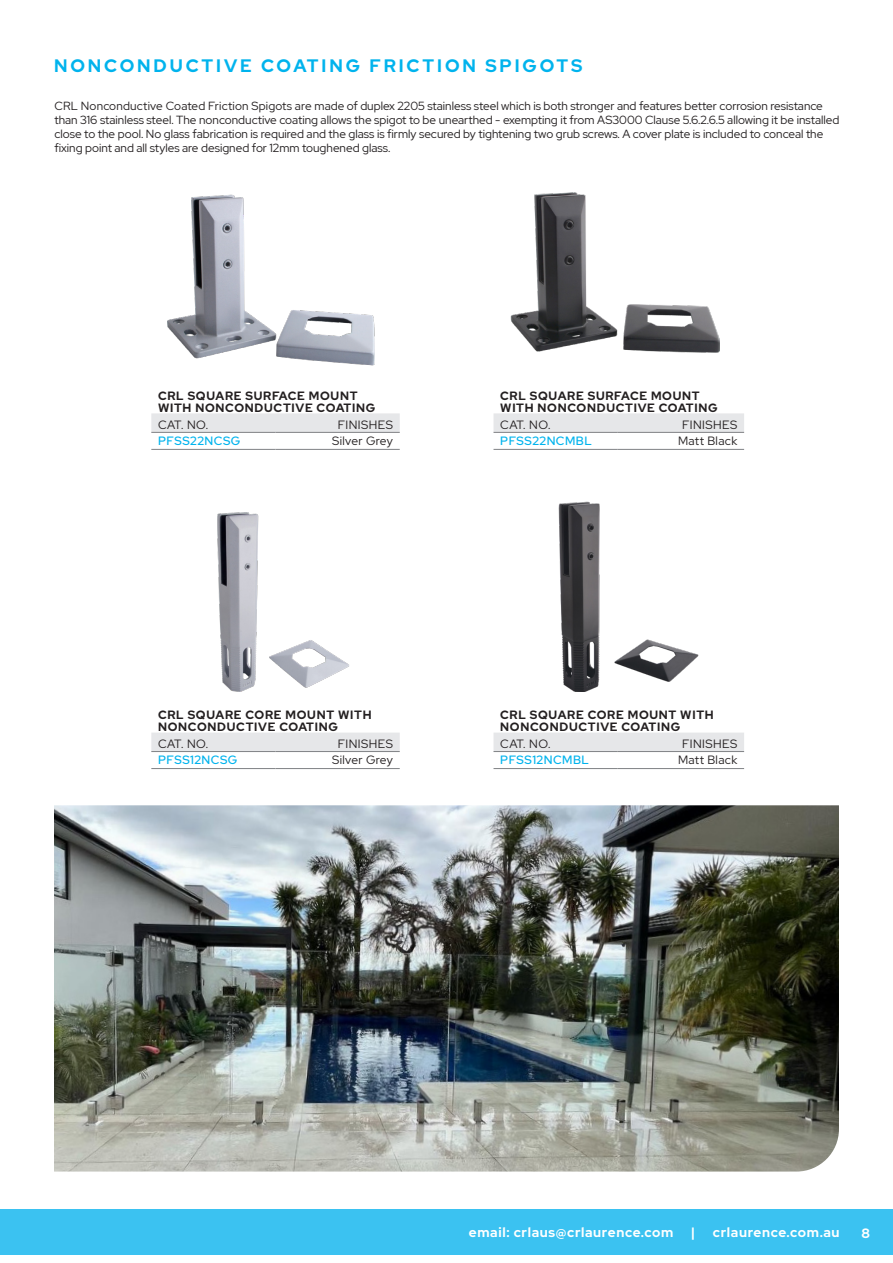
<style>
.page{position:relative;width:893px;height:1263px;background:#fff}
.page>*{position:absolute;margin:0;border:0;box-sizing:border-box;transform-origin:0 0}
.Subheader{font:700 18px "Red Hat Display";letter-spacing:.16em;color:#00b3ed}
.t1{font:700 13.5px "Red Hat Display";letter-spacing:.05em;color:#fff}
.POM_chart_topper__Rright__2018{font:700 12px/12px "Red Hat Display";letter-spacing:.06em;color:#231f20}
.POM_chart_header__left__2018{font:12px "Red Hat Display";letter-spacing:.04em;color:#231f20}
.POM_chart_cat__no___left__2018{font:500 12px "Red Hat Display";letter-spacing:.04em;color:#00b3ed}
.POM_chart_text__left__2018{font:12px "Red Hat Display";letter-spacing:.03em;color:#231f20}
.POM_chart_text__left__2018-2{font:11.7px/14.1px "Red Hat Display";color:#231f20}
</style>
<div class="page">
<div style="left:0;top:1209px;width:893px;height:45px;background:#3bc2f1"></div>
<img style="left:54px;top:805px;width:785px;height:366px">
<img style="left:167px;top:194px;width:208px;height:172px">
<img style="left:511px;top:193px;width:208px;height:160px">
<img style="left:558px;top:501px;width:140px;height:191px">
<img style="left:217px;top:512px;width:133px;height:180px">
<svg style="left:151px;top:413px;width:249px;height:19px;background:#e5e6e8"></svg>
<hr style="left:151px;top:432px;width:125px;height:1px;background:#808285">
<hr style="left:276px;top:432px;width:124px;height:1px;background:#808285">
<hr style="left:151px;top:449px;width:125px;height:1px;background:#808285">
<hr style="left:276px;top:449px;width:124px;height:1px;background:#808285">
<svg style="left:493px;top:413px;width:251px;height:19px;background:#e5e6e8"></svg>
<hr style="left:493px;top:432px;width:125px;height:1px;background:#808285">
<hr style="left:618px;top:432px;width:126px;height:1px;background:#808285">
<hr style="left:493px;top:449px;width:125px;height:1px;background:#808285">
<hr style="left:618px;top:449px;width:126px;height:1px;background:#808285">
<div style="left:151px;top:732px;width:249px;height:19px;background:#e6e7e9"></div>
<hr style="left:151px;top:751px;width:125px;height:1px;background:#808285">
<hr style="left:276px;top:751px;width:124px;height:1px;background:#808285">
<hr style="left:151px;top:768px;width:125px;height:1px;background:#808285">
<hr style="left:276px;top:768px;width:124px;height:1px;background:#808285">
<div style="left:493px;top:732px;width:251px;height:19px;background:#e6e7e9"></div>
<hr style="left:493px;top:751px;width:125px;height:1px;background:#808285">
<hr style="left:618px;top:751px;width:126px;height:1px;background:#808285">
<hr style="left:493px;top:768px;width:125px;height:1px;background:#808285">
<hr style="left:618px;top:768px;width:126px;height:1px;background:#808285">
<p class="Subheader" style="left:54px;top:54px;width:530px">NONCONDUCTIVE COATING FRICTION SPIGOTS</p>
<p class="POM_chart_text__left__2018-2" style="left:54px;top:99px;width:786px">CRL Nonconductive Coated Friction Spigots are made of duplex 2205 stainless steel which is both stronger and features better corrosion resistance than 316 stainless steel. The nonconductive coating allows the spigot to be unearthed - exempting it from AS3000 Clause 5.6.2.6.5 allowing it be installed close to the pool. No glass fabrication is required and the glass is firmly secured by tightening two grub screws. A cover plate is included to conceal the fixing point and all styles are designed for 12mm toughened glass.</p>
<p class="POM_chart_topper__Rright__2018" style="left:158px;top:390px;width:219px">CRL SQUARE SURFACE MOUNT<br>WITH NONCONDUCTIVE COATING</p>
<p class="POM_chart_header__left__2018" style="left:158px;top:417px;width:52px">CAT. NO.</p>
<p class="POM_chart_header__left__2018" style="left:338px;top:417px;width:57px">FINISHES</p>
<p class="POM_chart_cat__no___left__2018" style="left:158px;top:433px;width:84px">PFSS22NCSG</p>
<p class="POM_chart_text__left__2018" style="left:332px;top:433px;width:62px">Silver Grey</p>
<p class="POM_chart_topper__Rright__2018" style="left:158px;top:709px;width:215px">CRL SQUARE CORE MOUNT WITH<br>NONCONDUCTIVE COATING</p>
<p class="POM_chart_header__left__2018" style="left:158px;top:736px;width:52px">CAT. NO.</p>
<p class="POM_chart_header__left__2018" style="left:338px;top:736px;width:57px">FINISHES</p>
<p class="POM_chart_cat__no___left__2018" style="left:158px;top:752px;width:81px">PFSS12NCSG</p>
<p class="POM_chart_text__left__2018" style="left:332px;top:752px;width:62px">Silver Grey</p>
<p class="POM_chart_topper__Rright__2018" style="left:500px;top:390px;width:201px">CRL SQUARE SURFACE MOUNT</p>
<p class="POM_chart_topper__Rright__2018" style="left:500px;top:402px;width:219px">WITH NONCONDUCTIVE COATING</p>
<p class="POM_chart_header__left__2018" style="left:500px;top:417px;width:52px">CAT. NO.</p>
<p class="POM_chart_header__left__2018" style="left:682px;top:417px;width:57px">FINISHES</p>
<p class="POM_chart_cat__no___left__2018" style="left:500px;top:433px;width:93px">PFSS22NCMBL</p>
<p class="POM_chart_text__left__2018" style="left:678px;top:433px;width:61px">Matt Black</p>
<p class="POM_chart_topper__Rright__2018" style="left:500px;top:709px;width:215px">CRL SQUARE CORE MOUNT WITH<br>NONCONDUCTIVE COATING</p>
<p class="POM_chart_header__left__2018" style="left:500px;top:736px;width:52px">CAT. NO.</p>
<p class="POM_chart_header__left__2018" style="left:682px;top:736px;width:57px">FINISHES</p>
<p class="POM_chart_cat__no___left__2018" style="left:500px;top:752px;width:90px">PFSS12NCMBL</p>
<p class="POM_chart_text__left__2018" style="left:678px;top:752px;width:61px">Matt Black</p>
<p class="t1" style="left:469px;top:1223px;width:206px">email: crlaus@crlaurence.com</p>
<p class="t1" style="left:691px;top:1223px;width:6px">|</p>
<p class="t1" style="left:713px;top:1223px;width:128px">crlaurence.com.au</p>
<p class="t1" style="left:862px;top:1224px;width:10px">8</p>
</div>
